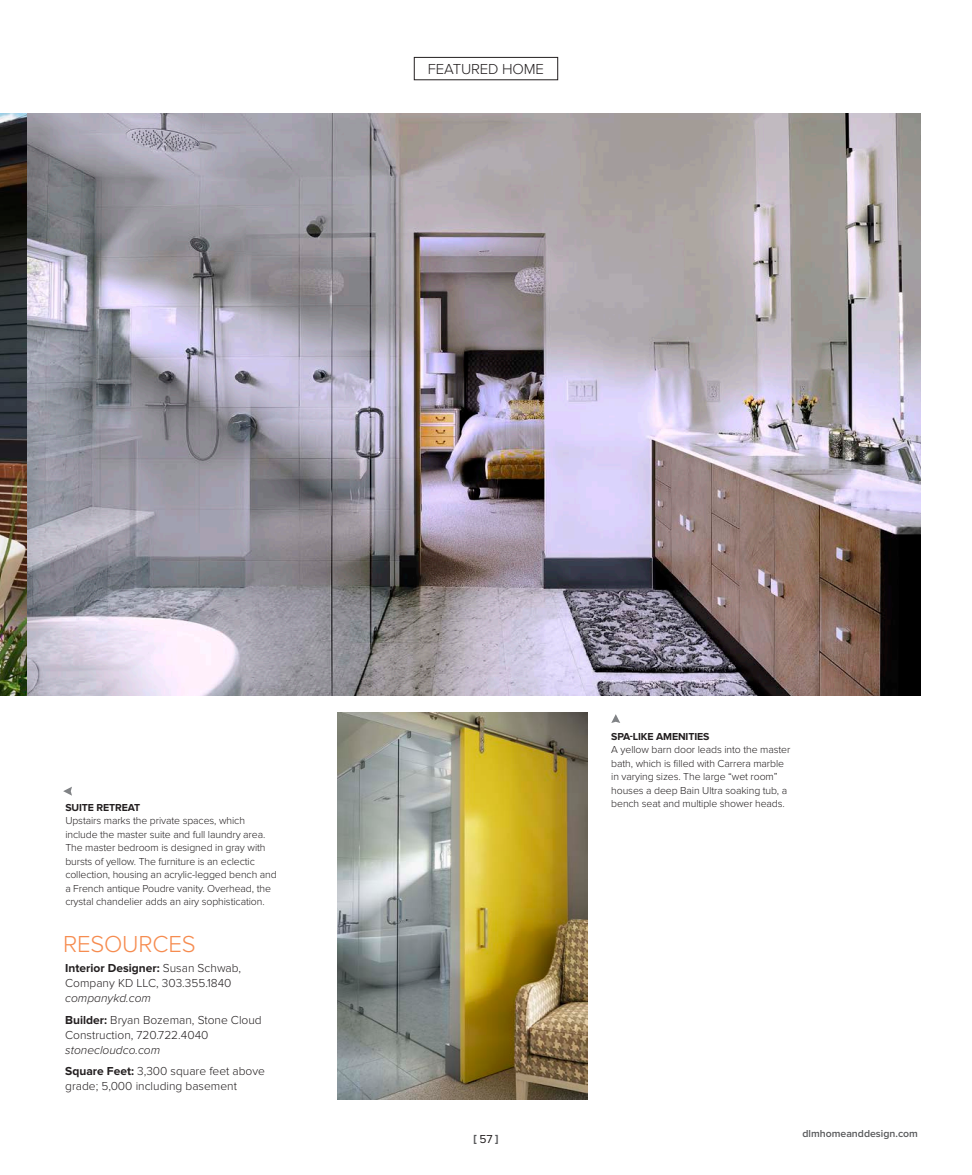
<style>
.page{position:relative;width:972px;height:1175px;background:#fff}
.page>*{position:absolute;margin:0;border:0;box-sizing:border-box;transform-origin:0 0}
.body_text{font:300 24px "Proxima Nova";letter-spacing:-.01em;color:#f68c50}
.subhead{font:300 15px "Proxima Nova";letter-spacing:-.01em;color:#231f20}
.Featured_Home_SB_tex{font:300 12px/15px "Proxima Nova";color:#231f20}
.Featured_Home_Float{font:300 10.5px/13.5px "Proxima Nova";letter-spacing:-.01em;color:#231f20}
.t1{font:600 10.5px "Proxima Nova";color:#57585a}
.t2{font:900 10.5px "Proxima Nova A";color:#57585a}
.s1{font-weight:700}
.s2{font-style:italic}
.s3{font-weight:400;font-size:12px;color:#231f20}
</style>
<div class="page">
<div style="left:414px;top:57px;width:144px;height:23px;border:1px solid #231f20"></div>
<img style="left:337px;top:712px;width:251px;height:387px">
<img style="left:0;top:114px;width:28px;height:582px">
<img style="left:28px;top:114px;width:893px;height:582px">
<svg style="left:63px;top:786px;width:9px;height:9px"></svg>
<svg style="left:611px;top:714px;width:9px;height:9px"></svg>
<p class="subhead" style="left:428px;top:60px;width:118px">FEATURED HOME</p>
<p class="Featured_Home_Float" style="left:65px;top:800px;width:213px"><span class="s1">SUITE RETREAT<br></span>Upstairs marks the private spaces, which include the master suite and full laundry area.<br>The master bedroom is designed in gray with bursts of yellow. The furniture is an eclectic collection, housing an acrylic-legged bench and a French antique Poudre vanity. Overhead, the crystal chandelier adds an airy sophistication.</p>
<p class="body_text" style="left:63px;top:930px;width:134px">RESOURCES</p>
<p class="Featured_Home_SB_tex" style="left:65px;top:960px;width:178px"><span class="s1">Interior Designer:</span> Susan Schwab,<br>Company KD LLC, 303.355.1840 <span class="s2">companykd.com</span></p>
<p class="Featured_Home_SB_tex" style="left:65px;top:1012px;width:198px"><span class="s1">Builder:</span> Bryan Bozeman, Stone Cloud<br>Construction, 720.722.4040 <span class="s2">stonecloudco.com</span></p>
<p class="Featured_Home_SB_tex" style="left:65px;top:1064px;width:201px"><span class="s1">Square Feet:</span> 3,300 square feet above grade; 5,000 including basement</p>
<p class="Featured_Home_Float" style="left:611px;top:729px;width:181px"><span class="s1">SPA-LIKE AMENITIES<br></span>A yellow barn door leads into the master bath, which is filled with Carrera marble in varying sizes. The large “wet room” houses a deep Bain Ultra soaking tub, a bench seat and multiple shower heads.</p>
<p class="t2" style="left:473px;top:1131px;width:27px">[<span class="s3">57</span>]</p>
<p class="t1" style="left:802px;top:1127px;width:117px">dlmhomeanddesign.com</p>
</div>
